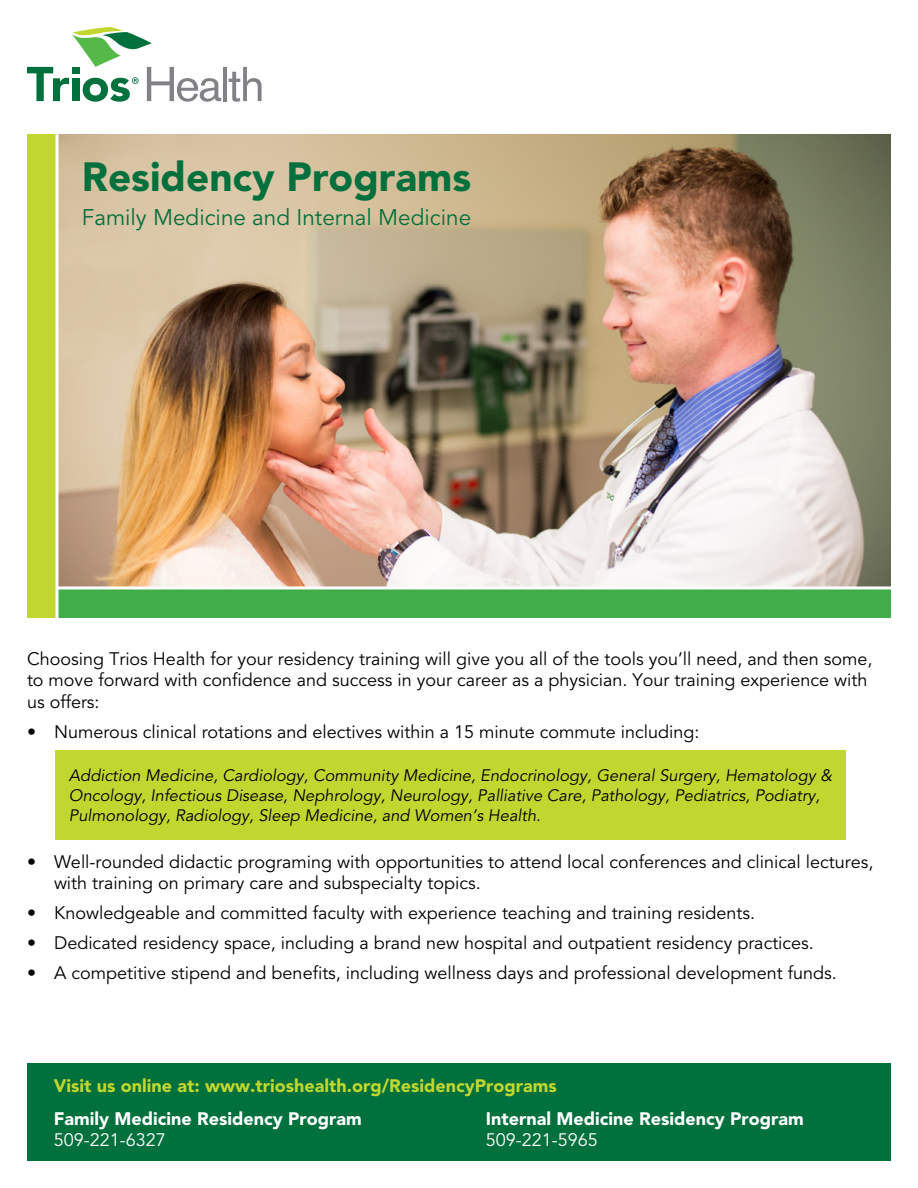
<style>
.page{position:relative;width:918px;height:1188px;background:#fff}
.page>*{position:absolute;margin:0;border:0;box-sizing:border-box;transform-origin:0 0}
.t1{font:900 40.5px "Avenir";color:#02703c}
.t2{font:22.5px "Avenir";color:#02703c}
.t3{font:18px/21.6px "Avenir";color:#000}
.t4{font:900 18px "Avenir";color:#fff}
.t5{font:900 18px "Avenir";color:#c1d72f}
.t6{font:18px "Avenir";color:#fff}
.t7{font:italic 16.5px/19.8px "Avenir";color:#000}
</style>
<div class="page">
<hr style="left:223px;top:67px;width:4px;height:34px;background:#808285">
<svg style="left:229px;top:67px;width:33px;height:35px"></svg>
<svg style="left:27px;top:27px;width:194px;height:75px"></svg>
<img style="left:58px;top:134px;width:833px;height:452px">
<div style="left:58px;top:588px;width:833px;height:30px;background:#41ad49"></div>
<div style="left:27px;top:134px;width:30px;height:483px;background:#c1d72f"></div>
<hr style="left:56px;top:134px;width:2px;height:487px;background:#fff">
<hr style="left:57px;top:586px;width:834px;height:3px;background:#fff">
<div style="left:55px;top:750px;width:791px;height:90px;background:#c1d72f"></div>
<div style="left:27px;top:1063px;width:864px;height:98px;background:#00703c"></div>
<h1 class="t1" style="left:82px;top:152px;width:391px">Residency Programs</h1>
<p class="t2" style="left:82px;top:205px;width:391px">Family Medicine and Internal Medicine</p>
<p class="t3" style="left:27px;top:648px;width:847px">Choosing Trios Health for your residency training will give you all of the tools you’ll need, and then some, to move forward with confidence and success in your career as a physician. Your training experience with us offers:</p>
<p class="t3" style="left:27px;top:721px;width:674px">• Numerous clinical rotations and electives within a 15 minute commute including:</p>
<p class="t7" style="left:69px;top:766px;width:765px">Addiction Medicine, Cardiology, Community Medicine, Endocrinology, General Surgery, Hematology &amp;<br>Oncology, Infectious Disease, Nephrology, Neurology, Palliative Care, Pathology, Pediatrics, Podiatry,<br>Pulmonology, Radiology, Sleep Medicine, and Women’s Health.</p>
<p class="t3" style="left:54px;top:851px;width:821px;text-indent:-27px">• Well-rounded didactic programing with opportunities to attend local conferences and clinical lectures, with training on primary care and subspecialty topics.</p>
<p class="t3" style="left:27px;top:903px;width:730px">• Knowledgeable and committed faculty with experience teaching and training residents.</p>
<p class="t3" style="left:27px;top:933px;width:788px">• Dedicated residency space, including a brand new hospital and outpatient residency practices.</p>
<p class="t3" style="left:27px;top:963px;width:811px">• A competitive stipend and benefits, including wellness days and professional development funds.</p>
<p class="t5" style="left:54px;top:1074px;width:504px">Visit us online at: www.trioshealth.org/ResidencyPrograms</p>
<p class="t4" style="left:54px;top:1107px;width:310px">Family Medicine Residency Program</p>
<p class="t4" style="left:486px;top:1107px;width:320px">Internal Medicine Residency Program</p>
<p class="t6" style="left:54px;top:1130px;width:114px">509-221-6327</p>
<p class="t6" style="left:486px;top:1130px;width:114px">509-221-5965</p>
</div>
